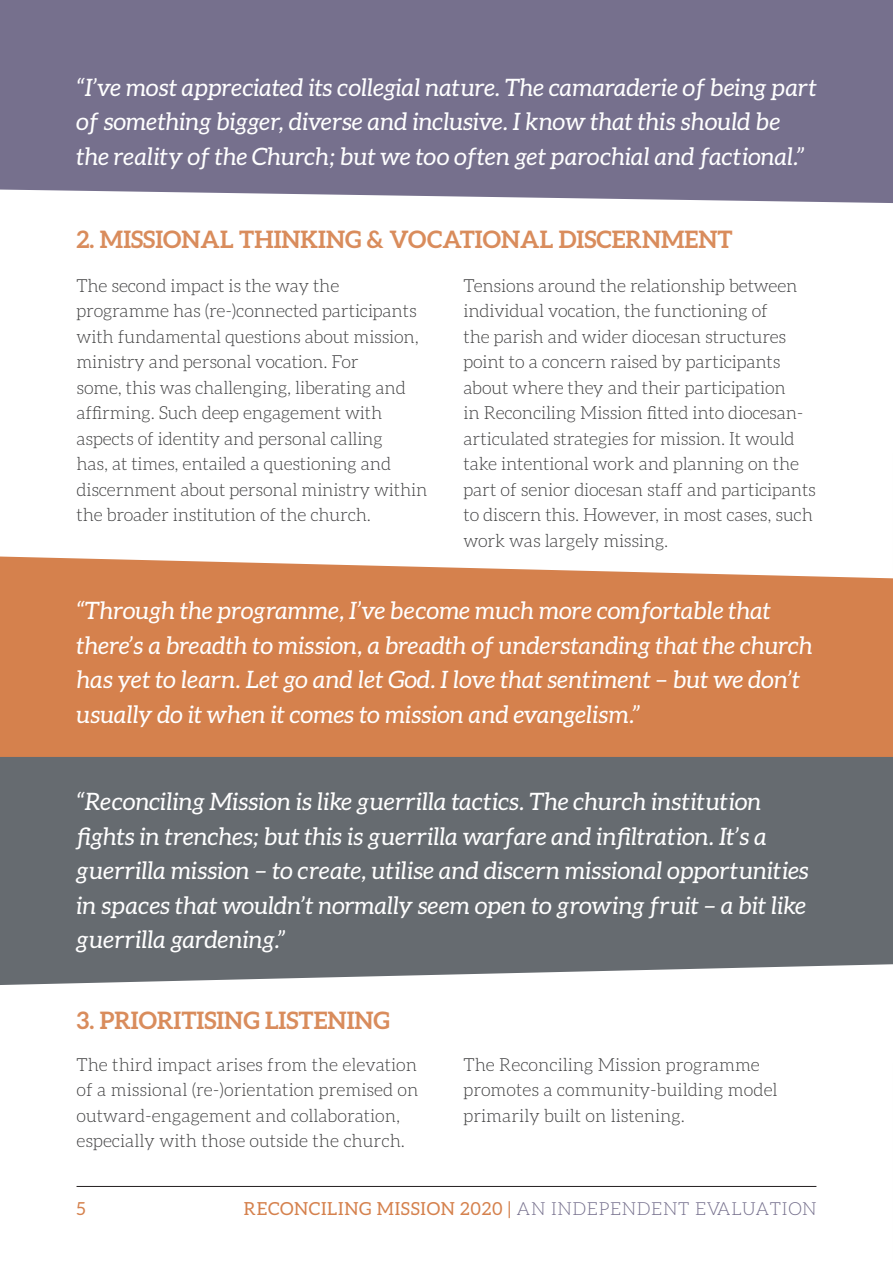
<style>
.page{position:relative;width:893px;height:1263px;background:#fff}
.page>*{position:absolute;margin:0;border:0;box-sizing:border-box;transform-origin:0 0}
.Body_Copy{font:italic 24px/34.5px "Aleo";letter-spacing:.005em;color:#fff}
.Body_Copy-2{font:700 24px "Aleo";color:#d98c5c}
.Body_Copy-3{font:300 18px/25.5px "Aleo";letter-spacing:-.01em;color:#3e3e3f}
.Body_Copy-4{font:18px "Aleo";letter-spacing:.04em;color:#d5814d}
.s1{font-weight:300;color:#76708d}
</style>
<div class="page">
<div style="left:0;top:757px;width:893px;height:228px;background:#666b70"></div>
<div style="left:0;top:556px;width:893px;height:201px;background:#d5814d"></div>
<div style="left:0;top:0;width:893px;height:203px;background:#76708d"></div>
<hr style="left:77px;top:1186px;width:739px;height:1px;background:#231f20">
<p class="Body_Copy" style="left:77px;top:70px;width:741px">“I’ve most appreciated its collegial nature. The camaraderie of being part of something bigger, diverse and inclusive. I know that this should be the reality of the Church; but we too often get parochial and factional.”</p>
<p class="Body_Copy-2" style="left:77px;top:226px;width:658px">2. MISSIONAL THINKING &amp; VOCATIONAL DISCERNMENT</p>
<p class="Body_Copy-3" style="left:77px;top:273px;width:352px">The second impact is the way the programme has (re-)connected participants with fundamental questions about mission, ministry and personal vocation. For<br>some, this was challenging, liberating and affirming. Such deep engagement with aspects of identity and personal calling<br>has, at times, entailed a questioning and discernment about personal ministry within the broader institution of the church.</p>
<p class="Body_Copy-3" style="left:463px;top:273px;width:354px">Tensions around the relationship between individual vocation, the functioning of<br>the parish and wider diocesan structures point to a concern raised by participants about where they and their participation<br>in Reconciling Mission fitted into diocesan&shy;articulated strategies for mission. It would take intentional work and planning on the part of senior diocesan staff and participants to discern this. However, in most cases, such work was largely missing.</p>
<p class="Body_Copy" style="left:77px;top:593px;width:738px">“Through the programme, I’ve become much more comfortable that there’s a breadth to mission, a breadth of understanding that the church has yet to learn. Let go and let God. I love that sentiment – but we don’t usually do it when it comes to mission and evangelism.”</p>
<p class="Body_Copy" style="left:77px;top:784px;width:734px">“Reconciling Mission is like guerrilla tactics. The church institution fights in trenches; but this is guerrilla warfare and infiltration. It’s a guerrilla mission – to create, utilise and discern missional opportunities in spaces that wouldn’t normally seem open to growing fruit – a bit like guerrilla gardening.”</p>
<p class="Body_Copy-2" style="left:77px;top:1006px;width:315px">3. PRIORITISING LISTENING</p>
<p class="Body_Copy-3" style="left:77px;top:1052px;width:343px">The third impact arises from the elevation of a missional (re-)orientation premised on outward-engagement and collaboration, especially with those outside the church.</p>
<p class="Body_Copy-3" style="left:463px;top:1052px;width:316px">The Reconciling Mission programme promotes a community-building model primarily built on listening.</p>
<p class="Body_Copy-4" style="left:77px;top:1198px;width:11px">5</p>
<p class="Body_Copy-4" style="left:244px;top:1198px;width:574px">RECONCILING MISSION 2020 | <span class="s1">AN INDEPENDENT EVALUATION</span></p>
</div>
